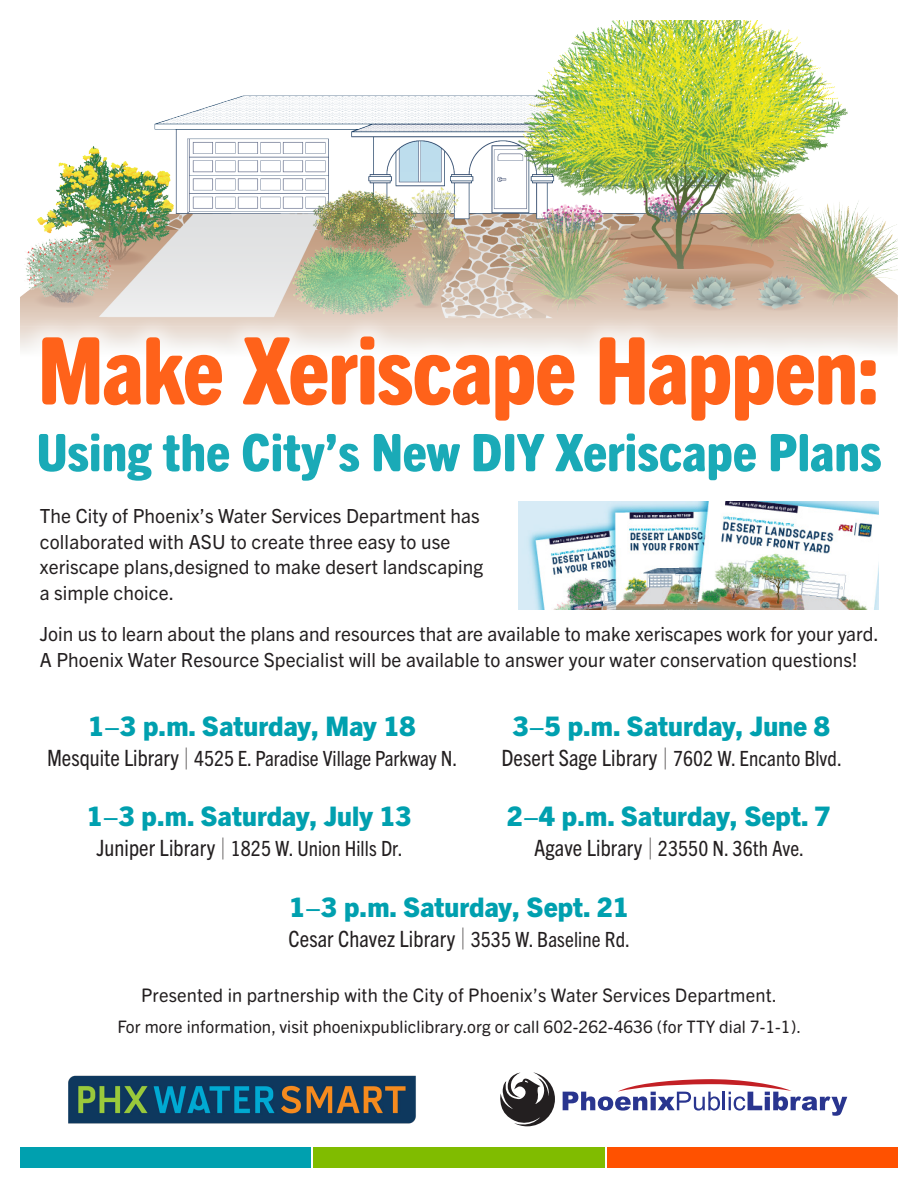
<style>
.page{position:relative;width:918px;height:1188px;background:#fff}
.page>*{position:absolute;margin:0;border:0;box-sizing:border-box;transform-origin:0 0}
.t1{font:800 condensed 93.6px "Trade Gothic Next SR Pro";letter-spacing:-.01em;color:#ff621a}
.t2{font:800 condensed 52.05px "Trade Gothic Next SR Pro";color:#1aaab7;scale:1.06 1}
.t3{font:800 27px "Trade Gothic Next LT Pro";color:#00a0af}
.t4{font:condensed 22.5px "Trade Gothic Next LT Pro";letter-spacing:.005em;color:#231f20}
.t5{font:condensed 21px "Trade Gothic Next LT Pro";letter-spacing:.005em;color:#231f20}
.t6{font:19.5px/25.5px "Trade Gothic Next LT Pro";letter-spacing:.005em;color:#231f20}
.t7{font:18.75px "Trade Gothic Next SR Pro";letter-spacing:.01em;color:#231f20}
.t8{font:17.25px "Trade Gothic Next SR Pro";letter-spacing:.005em;color:#231f20}
.s1{font-size:22.5px}
.s2{font-size:28.2px}
.s3{font-size:21px}
</style>
<div class="page">
<div style="left:20px;top:1148px;width:291px;height:20px;background:#00a0af"></div>
<div style="left:313px;top:1148px;width:292px;height:20px;background:#80bc00"></div>
<div style="left:607px;top:1148px;width:291px;height:20px;background:#ff5100"></div>
<img style="left:20px;top:20px;width:878px;height:294px">
<div style="left:19px;top:314px;width:880px;height:130px;background:#fff;opacity:.6"></div>
<svg style="left:500px;top:1072px;width:55px;height:54px"></svg>
<svg style="left:563px;top:1079px;width:284px;height:37px"></svg>
<img style="left:68px;top:1075px;width:348px;height:49px">
<img style="left:518px;top:502px;width:360px;height:108px">
<p class="t1" style="left:38px;top:307px;width:844px">Make Xeriscape Happen:</p>
<p class="t2" style="left:36px;top:417px;width:799px">Using the City’s New DIY Xeriscape Plans</p>
<p class="t6" style="left:40px;top:502px;width:445px">The City of Phoenix’s Water Services Department has collaborated with ASU to create three easy to use xeriscape plans,designed to make desert landscaping a simple choice.</p>
<p class="t6" style="left:40px;top:619px;width:840px;line-height:26.2px">Join us to learn about the plans and resources that are available to make xeriscapes work for your yard.<br>A Phoenix Water Resource Specialist will be available to answer your water conservation questions!</p>
<p class="t3" style="left:88px;top:708px;width:329px">1−3 p.m. Saturday, May 18</p>
<p class="t5" style="left:47px;top:744px;width:412px"><span class="s1">Mesquite Library</span> <span class="s2">|</span> 4525 E. Paradise Village Parkway N.</p>
<p class="t3" style="left:513px;top:708px;width:319px">3−5 p.m. Saturday, June 8</p>
<p class="t5" style="left:501px;top:744px;width:342px"><span class="s1">Desert Sage Library</span> <span class="s2">|</span> 7602 W. Encanto Blvd.</p>
<p class="t3" style="left:87px;top:798px;width:327px">1−3 p.m. Saturday, July 13</p>
<p class="t5" style="left:96px;top:834px;width:308px"><span class="s1">Juniper Library</span> <span class="s2">|</span> 1825 W. Union Hills Dr.</p>
<p class="t3" style="left:507px;top:798px;width:325px">2−4 p.m. Saturday, Sept. 7</p>
<p class="t5" style="left:534px;top:834px;width:272px"><span class="s1">Agave Library</span> <span class="s2">|</span> 23550 N. 36th Ave.</p>
<p class="t3" style="left:289px;top:888px;width:341px">1−3 p.m. Saturday, Sept. 21</p>
<p class="t4" style="left:289px;top:923px;width:343px">Cesar Chavez Library <span class="s2">|</span> <span class="s3">3535 W. Baseline Rd.</span></p>
<p class="t7" style="left:141px;top:982px;width:637px">Presented in partnership with the City of Phoenix’s Water Services Department.</p>
<p class="t8" style="left:117px;top:1015px;width:685px">For more information, visit phoenixpubliclibrary.org or call 602-262-4636 (for TTY dial 7-1-1).</p>
</div>
